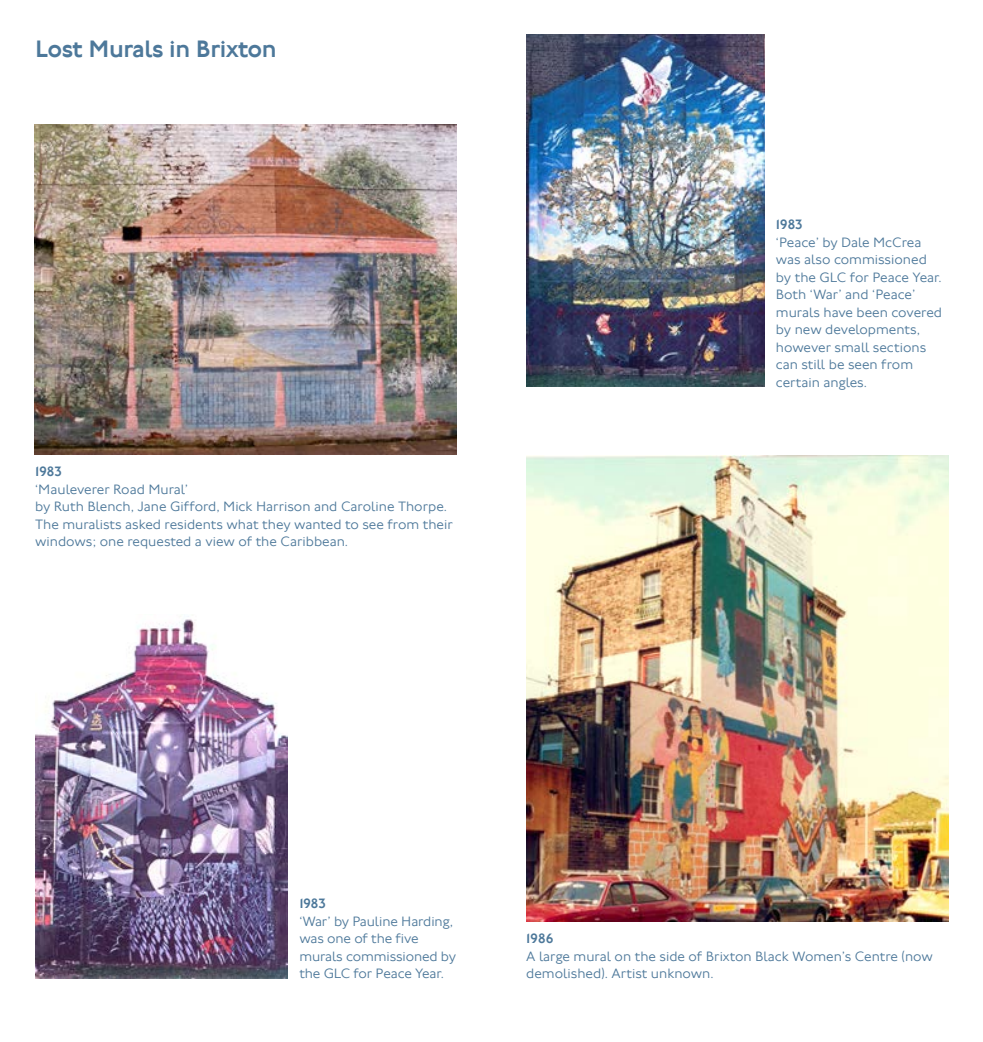
<style>
.page{position:relative;width:983px;height:1042px;background:#fff}
.page>*{position:absolute;margin:0;border:0;box-sizing:border-box;transform-origin:0 0}
.t1{font:500 24.5px "Johnston 100";letter-spacing:-.02em;color:#4d789a}
.t2{font:300 14px/17.5px "Johnston 100";color:#4d789a}
.t3{font:500 14px "Johnston 100";color:#4d789a}
</style>
<div class="page">
<img style="left:526px;top:455px;width:421px;height:466px">
<img style="left:35px;top:124px;width:421px;height:330px">
<img style="left:526px;top:34px;width:238px;height:353px">
<img style="left:35px;top:616px;width:253px;height:362px">
<h1 class="t1" style="left:35px;top:35px;width:243px">Lost Murals in Brixton</h1>
<p class="t3" style="left:35px;top:464px;width:28px">1983</p>
<p class="t2" style="left:35px;top:480px;width:419px">‘Mauleverer Road Mural’<br>by Ruth Blench, Jane Gifford, Mick Harrison and Caroline Thorpe.<br>The muralists asked residents what they wanted to see from their windows; one requested a view of the Caribbean.</p>
<p class="t3" style="left:775px;top:217px;width:28px">1983</p>
<p class="t2" style="left:775px;top:234px;width:168px">‘Peace’ by Dale McCrea was also commissioned by the GLC for Peace Year.<br>Both ‘War’ and ‘Peace’ murals have been covered by new developments, however small sections can still be seen from certain angles.</p>
<p class="t3" style="left:299px;top:896px;width:28px">1983</p>
<p class="t2" style="left:299px;top:912px;width:158px">‘War’ by Pauline Harding, was one of the five murals commissioned by the GLC for Peace Year.</p>
<p class="t3" style="left:526px;top:931px;width:28px">1986</p>
<p class="t2" style="left:526px;top:947px;width:408px">A large mural on the side of Brixton Black Women’s Centre (now demolished). Artist unknown.</p>
</div>
